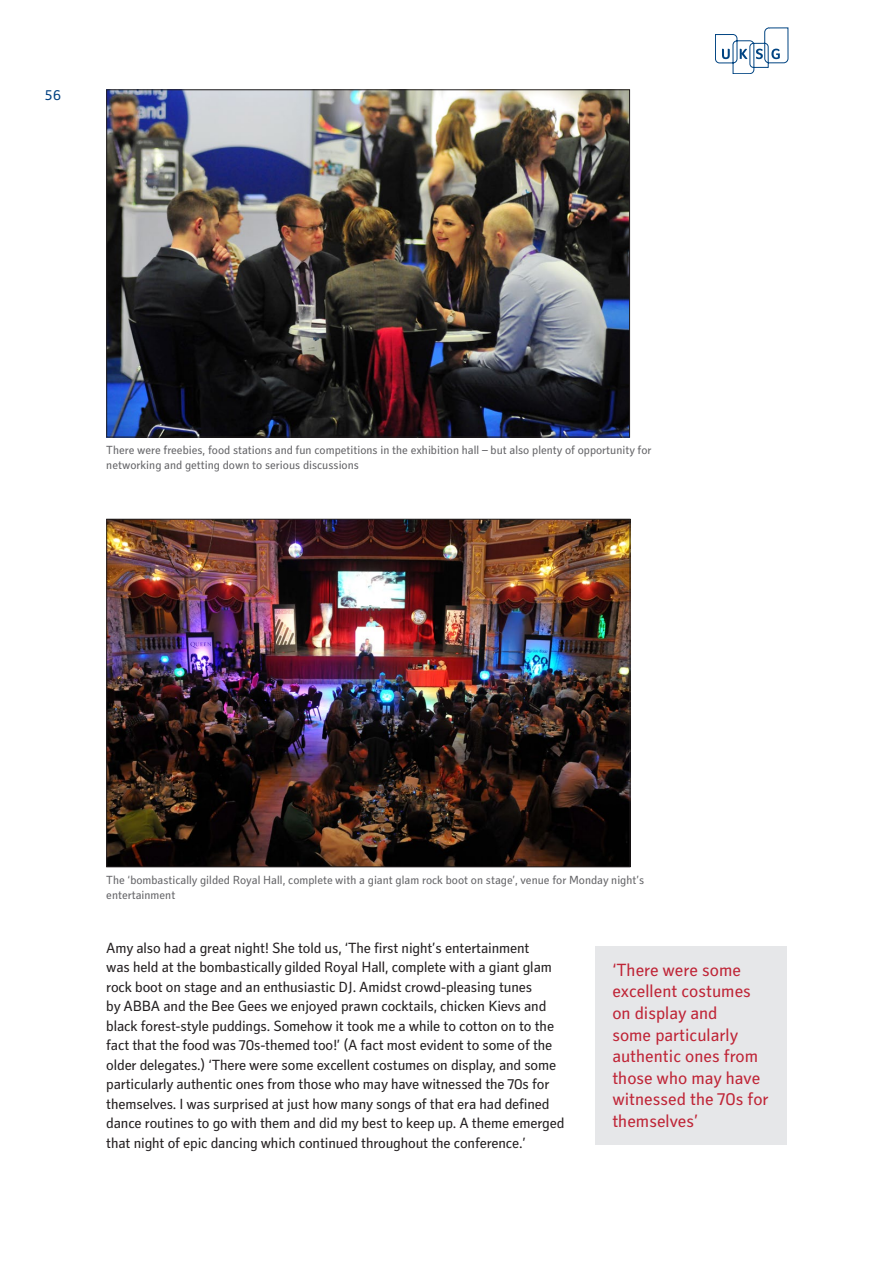
<style>
.page{position:relative;width:893px;height:1263px;background:#fff}
.page>*{position:absolute;margin:0;border:0;box-sizing:border-box;transform-origin:0 0}
.Stand_out_quote{font:18px/21.6px "Secca Std";color:#bf2436}
.Body{font:15px/19.5px "Secca Std";letter-spacing:-.01em;color:#231f20}
.t1{font:15px "Secca Std";color:#014081}
.t2{font:12px/14.4px "Secca Std";color:#636366}
</style>
<div class="page">
<svg style="left:715px;top:28px;width:73px;height:46px"></svg>
<img style="left:108px;top:91px;width:520px;height:344px">
<img style="left:108px;top:521px;width:520px;height:344px">
<div style="left:595px;top:946px;width:192px;height:198px;background:#e6e7e9"></div>
<p class="t1" style="left:45px;top:87px;width:18px">56</p>
<p class="t2" style="left:106px;top:444px;width:547px">There were freebies, food stations and fun competitions in the exhibition hall – but also plenty of opportunity for networking and getting down to serious discussions</p>
<p class="t2" style="left:106px;top:873px;width:539px">The ‘bombastically gilded Royal Hall, complete with a giant glam rock boot on stage’, venue for Monday night’s entertainment</p>
<p class="Body" style="left:106px;top:938px;width:460px">Amy also had a great night! She told us, ‘The first night’s entertainment<br>was held at the bombastically gilded Royal Hall, complete with a giant glam rock boot on stage and an enthusiastic DJ. Amidst crowd-pleasing tunes<br>by ABBA and the Bee Gees we enjoyed prawn cocktails, chicken Kievs and black forest-style puddings. Somehow it took me a while to cotton on to the fact that the food was 70s-themed too!’ (A fact most evident to some of the older delegates.) ‘There were some excellent costumes on display, and some particularly authentic ones from those who may have witnessed the 70s for themselves. I was surprised at just how many songs of that era had defined dance routines to go with them and did my best to keep up. A theme emerged that night of epic dancing which continued throughout the conference.’</p>
<p class="Stand_out_quote" style="left:612px;top:960px;width:158px">‘There were some excellent costumes on display and<br>some particularly authentic ones from those who may have witnessed the 70s for themselves’</p>
</div>
